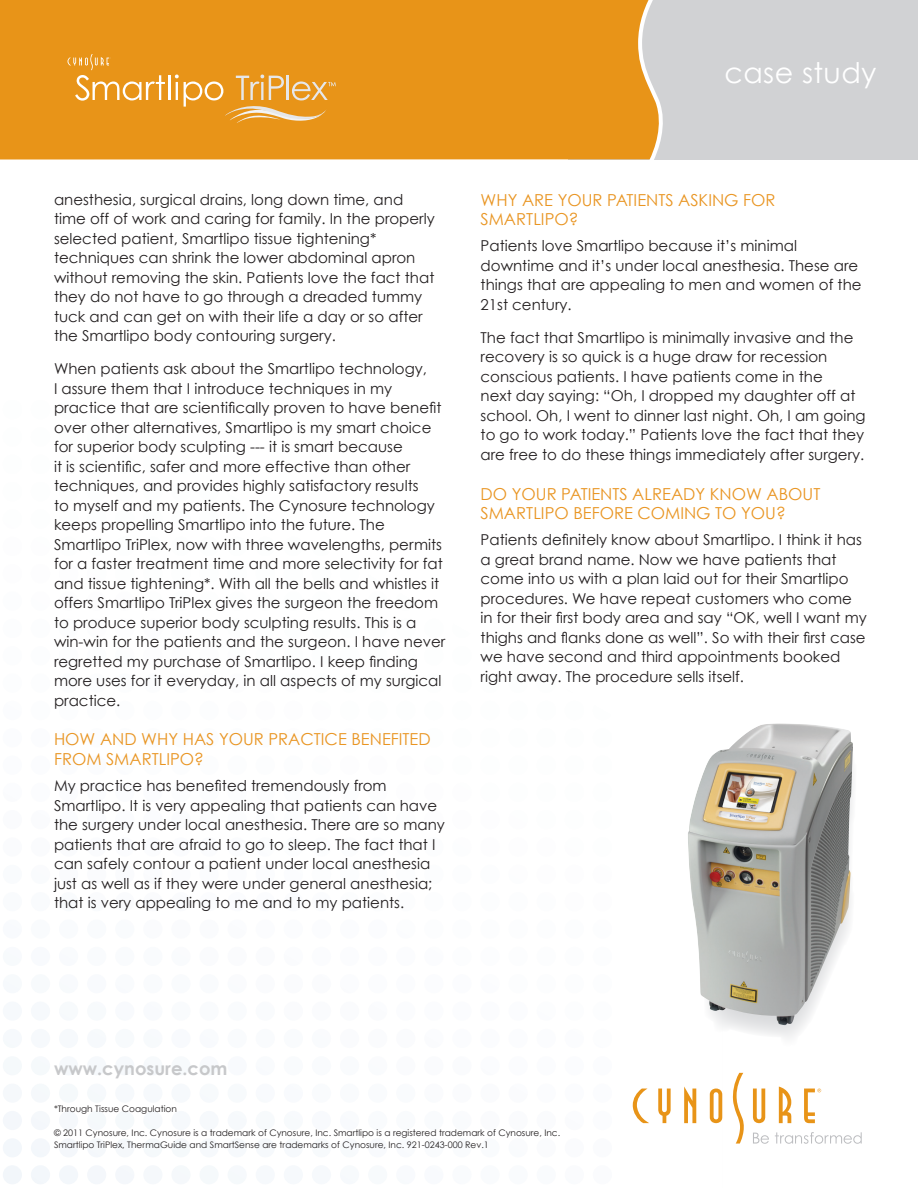
<style>
.page{position:relative;width:918px;height:1188px;background:#fff}
.page>*{position:absolute;margin:0;border:0;box-sizing:border-box;transform-origin:0 0}
.t1{font:28.5px "Century Gothic";letter-spacing:.015em;color:#fff}
.t2{font:700 18px "Century Gothic";color:#c7c8ca}
.t3{font:16.5px/19.5px "Century Gothic";color:#e99522}
.t4{font:15px/19.5px "Century Gothic";color:#231f20}
.t5{font:9px/12px "Century Gothic";color:#231f20}
</style>
<div class="page">
<svg style="left:3px;top:1086px;width:720px;height:98px"></svg>
<svg style="left:684px;top:1087px;width:12px;height:36px"></svg>
<svg style="left:658px;top:1089px;width:13px;height:34px"></svg>
<svg style="left:710px;top:1089px;width:12px;height:34px"></svg>
<svg style="left:753px;top:1089px;width:12px;height:34px"></svg>
<svg style="left:779px;top:1087px;width:12px;height:36px"></svg>
<svg style="left:633px;top:1089px;width:16px;height:34px"></svg>
<svg style="left:804px;top:1089px;width:17px;height:34px"></svg>
<svg style="left:733px;top:1073px;width:11px;height:71px"></svg>
<svg style="left:753px;top:1133px;width:16px;height:11px"></svg>
<svg style="left:775px;top:1132px;width:87px;height:12px"></svg>
<div style="left:568px;top:0;width:350px;height:159px;background:#d1d2d4"></div>
<div style="left:0;top:0;width:636px;height:160px;background:#e89418"></div>
<svg style="left:636px;top:0;width:30px;height:160px"></svg>
<hr style="left:168px;top:75px;width:2px;height:25px;background:#fff">
<svg style="left:175px;top:75px;width:161px;height:48px;background:#e8a43f"></svg>
<svg style="left:67px;top:54px;width:98px;height:47px;background:#eba339"></svg>
<svg style="left:721px;top:1025px;width:83px;height:13px"></svg>
<img style="left:688px;top:723px;width:165px;height:302px">
<h1 class="t1" style="left:724px;top:55px;width:154px">case study</h1>
<p class="t4" style="left:54px;top:189px;width:382px">anesthesia, surgical drains, long down time, and time off of work and caring for family. In the properly selected patient, Smartlipo tissue tightening* techniques can shrink the lower abdominal apron without removing the skin. Patients love the fact that they do not have to go through a dreaded tummy tuck and can get on with their life a day or so after the Smartlipo body contouring surgery.</p>
<p class="t4" style="left:54px;top:359px;width:393px">When patients ask about the Smartlipo technology,<br>I assure them that I introduce techniques in my practice that are scientifically proven to have benefit over other alternatives, Smartlipo is my smart choice for superior body sculpting --- it is smart because<br>it is scientific, safer and more effective than other techniques, and provides highly satisfactory results<br>to myself and my patients. The Cynosure technology keeps propelling Smartlipo into the future. The Smartlipo TriPlex, now with three wavelengths, permits for a faster treatment time and more selectivity for fat and tissue tightening*. With all the bells and whistles it offers Smartlipo TriPlex gives the surgeon the freedom to produce superior body sculpting results. This is a win-win for the patients and the surgeon. I have never regretted my purchase of Smartlipo. I keep finding more uses for it everyday, in all aspects of my surgical practice.</p>
<p class="t3" style="left:54px;top:729px;width:140px">How and why has</p>
<p class="t3" style="left:219px;top:729px;width:81px">your pract</p>
<p class="t3" style="left:321px;top:729px;width:92px">ice benefited</p>
<p class="t3" style="left:54px;top:749px;width:152px">from Smartlipo?</p>
<p class="t4" style="left:54px;top:776px;width:392px">My practice has benefited tremendously from Smartlipo. It is very appealing that patients can have the surgery under local anesthesia. There are so many patients that are afraid to go to sleep. The fact that I can safely contour a patient under local anesthesia just as well as if they were under general anesthesia; that is very appealing to me and to my patients.</p>
<p class="t3" style="left:481px;top:190px;width:297px">Why are your patients asking for<br>Smartlipo?</p>
<p class="t4" style="left:481px;top:236px;width:382px">Patients love Smartlipo because it’s minimal downtime and it’s under local anesthesia. These are things that are appealing to men and women of the 21st century.</p>
<p class="t4" style="left:481px;top:328px;width:387px">The fact that Smartlipo is minimally invasive and the recovery is so quick is a huge draw for recession conscious patients. I have patients come in the<br>next day saying: “Oh, I dropped my daughter off at school. Oh, I went to dinner last night. Oh, I am going to go to work today.” Patients love the fact that they are free to do these things immediately after surgery.</p>
<p class="t3" style="left:481px;top:484px;width:193px">Do your patients alread</p>
<p class="t3" style="left:481px;top:484px;width:340px;text-indent:215px">y know about<br>Smartlipo before coming to you?</p>
<p class="t4" style="left:481px;top:530px;width:388px">Patients definitely know about Smartlipo. I think it has a great brand name. Now we have patients that come into us with a plan laid out for their Smartlipo procedures. We have repeat customers who come in for their first body area and say “OK, well I want my thighs and flanks done as well”. So with their first case we have second and third appointments booked right away. The procedure sells itself.</p>
<p class="t2" style="left:54px;top:1057px;width:175px">www.cynosure.com</p>
<p class="t5" style="left:54px;top:1102px;width:124px">*Through Tissue Coagulation</p>
<p class="t5" style="left:54px;top:1126px;width:508px">© 2011 Cynosure, Inc. Cynosure is a trademark of Cynosure, Inc. Smartlipo is a registered trademark of Cynosure, Inc.<br>Smartlipo TriPlex, ThermaGuide and SmartSense are trademarks of Cynosure, Inc. 921-0243-000 Rev.1</p>
</div>
